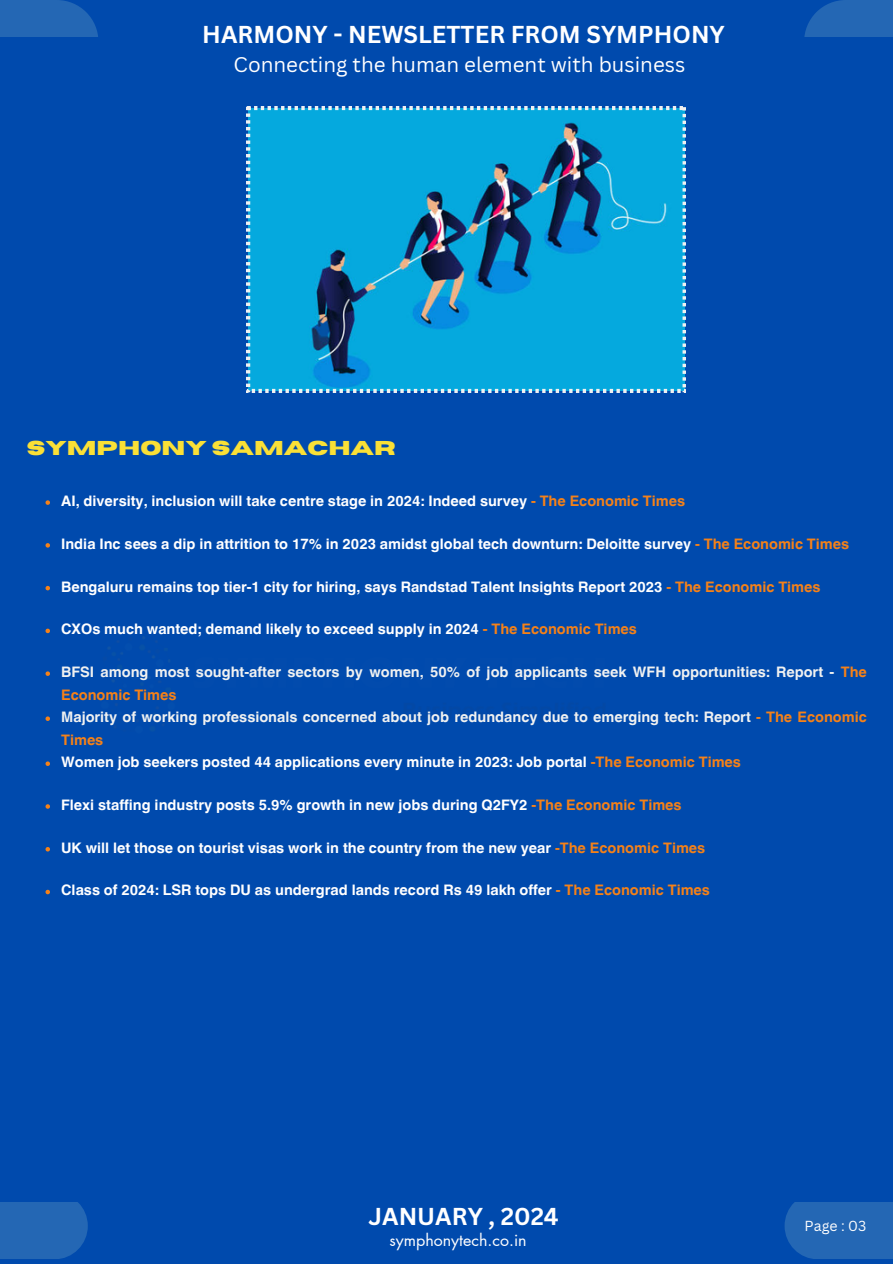
<style>
.page{position:relative;width:893px;height:1264px;background:#fff}
.page>*{position:absolute;margin:0;border:0;box-sizing:border-box;transform-origin:0 0}
.t1{font:700 23.85px "Canva Sans";color:#fff}
.t2{font:20.55px "Canva Sans";color:#fff}
.t3{font:700 19.95px "Horizon";color:#fae036}
.t4{font:16.05px "Futura LT Pro";color:#fff}
.t5{font:700 14.55px "Helvetica World";color:#fff}
.t6{font:700 14.55px/22.5px "Helvetica World";color:#f0f1f1}
.t7{font:14.1px "Canva Sans";color:#fff}
.s1{color:#f58118}
</style>
<div class="page">
<div style="left:0;top:0;width:892px;height:89px;background:#004aad"></div>
<svg style="left:0;top:0;width:98px;height:37px;background:#2064b3"></svg>
<div style="left:804px;top:0;width:88px;height:89px;background:#2467b4"></div>
<div style="left:0;top:1201px;width:892px;height:62px;background:#004aad"></div>
<div style="left:0;top:1192px;width:88px;height:67px;background:#2467b4"></div>
<div style="left:784px;top:1202px;width:108px;height:57px;background:#2467b4"></div>
<div style="left:0;top:37px;width:892px;height:1164px;background:#004aad"></div>
<svg style="left:247px;top:107px;width:438px;height:285px;background:#0f9ccf"></svg>
<svg style="left:45px;top:500px;width:5px;height:5px"></svg>
<svg style="left:45px;top:543px;width:5px;height:4px"></svg>
<svg style="left:45px;top:586px;width:5px;height:4px"></svg>
<svg style="left:45px;top:628px;width:5px;height:5px"></svg>
<svg style="left:45px;top:671px;width:5px;height:5px"></svg>
<svg style="left:45px;top:716px;width:5px;height:5px"></svg>
<svg style="left:45px;top:761px;width:5px;height:5px"></svg>
<svg style="left:45px;top:804px;width:5px;height:4px"></svg>
<svg style="left:45px;top:847px;width:5px;height:4px"></svg>
<svg style="left:45px;top:889px;width:5px;height:5px"></svg>
<p class="t1" style="left:202px;top:18px;width:524px">HARMONY - NEWSLETTER FROM SYMPHONY</p>
<p class="t2" style="left:233px;top:50px;width:453px">Connecting the human element with business</p>
<p class="t3" style="left:27px;top:438px;width:370px">SYMPHONY SAMACHAR</p>
<p class="t5" style="left:61px;top:489px;width:625px">AI, diversity, inclusion will take centre stage in 2024: Indeed survey <span class="s1">- The Economic Times</span></p>
<p class="t5" style="left:61px;top:531px;width:789px">India Inc sees a dip in attrition to 17% in 2023 amidst global tech downturn: Deloitte survey <span class="s1">- The Economic Times</span></p>
<p class="t5" style="left:61px;top:574px;width:760px">Bengaluru remains top tier-1 city for hiring, says Randstad Talent Insights Report 2023 <span class="s1">- The Economic Times</span></p>
<p class="t5" style="left:61px;top:617px;width:577px">CXOs much wanted; demand likely to exceed supply in 2024 <span class="s1">- The Economic Times</span></p>
<p class="t6" style="left:61px;top:659px;width:807px">BFSI among most sought-after sectors by women, 50% of job applicants seek WFH opportunities: Report - <span class="s1">The<br>Economic Times</span></p>
<p class="t6" style="left:61px;top:704px;width:807px">Majority of working professionals concerned about job redundancy due to emerging tech: Report <span class="s1">- The Economic<br>Times</span></p>
<p class="t5" style="left:61px;top:750px;width:681px">Women job seekers posted 44 applications every minute in 2023: Job portal <span class="s1">-The Economic Times</span></p>
<p class="t5" style="left:61px;top:792px;width:622px">Flexi staffing industry posts 5.9% growth in new jobs during Q2FY2 <span class="s1">-The Economic Times</span></p>
<p class="t5" style="left:61px;top:835px;width:645px">UK will let those on tourist visas work in the country from the new year <span class="s1">-The Economic Times</span></p>
<p class="t5" style="left:61px;top:878px;width:650px">Class of 2024: LSR tops DU as undergrad lands record Rs 49 lakh offer <span class="s1">- The Economic Times</span></p>
<p class="t1" style="left:368px;top:1199px;width:192px">JANUARY , 2024</p>
<p class="t4" style="left:389px;top:1232px;width:139px">symphonytech.co.in</p>
<p class="t7" style="left:804px;top:1215px;width:63px">Page : 03</p>
</div>
